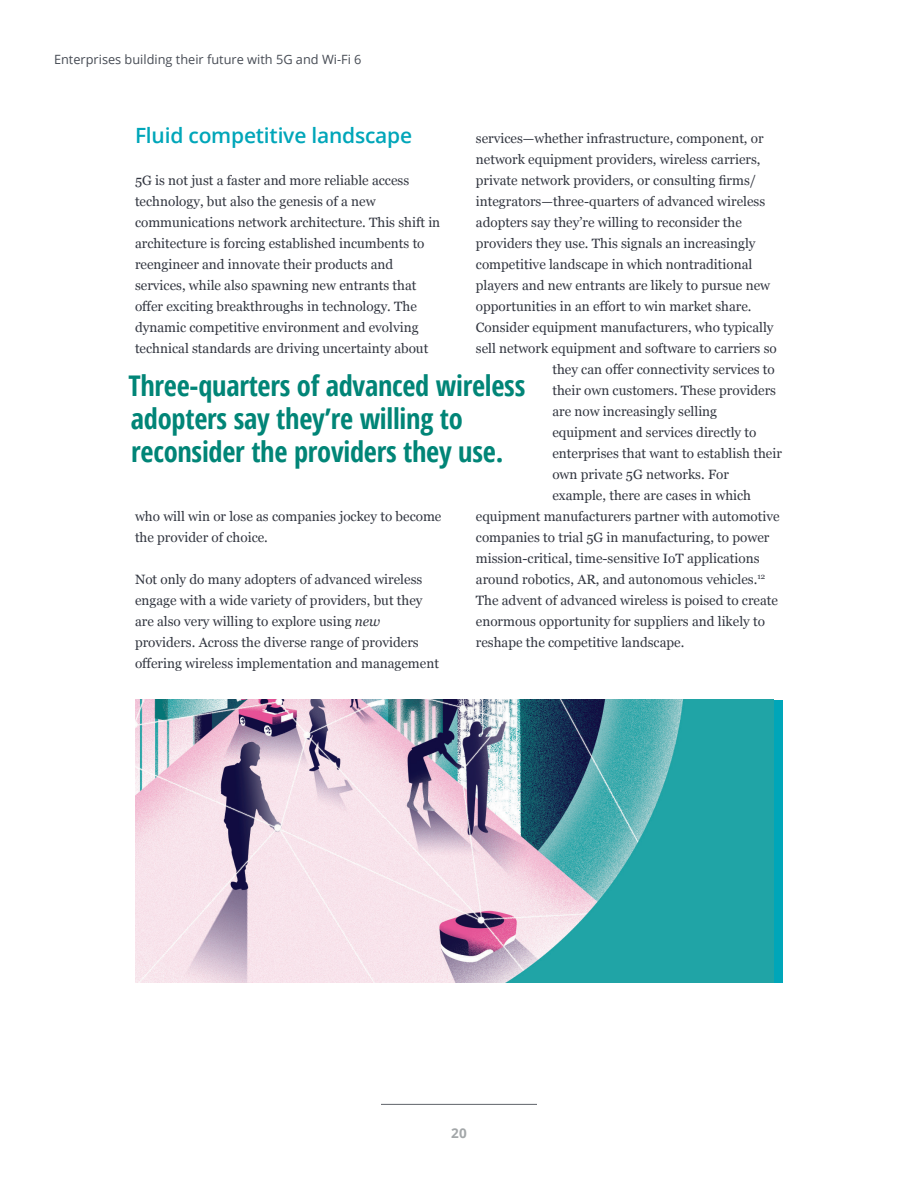
<style>
.page{position:relative;width:918px;height:1188px;background:#fff}
.page>*{position:absolute;margin:0;border:0;box-sizing:border-box;transform-origin:0 0}
.pullout-quote{font:700 28.5px/33px "Open Sans Condensed";letter-spacing:-.01em;color:#018577}
.heading2{font:600 21px "Open Sans";letter-spacing:-.01em;color:#00a6b9}
.body-copy{font:13.5px/21px "Georgia";color:#323640}
.t1{font:700 13.5px "Open Sans";color:#a3a7a9}
.t2{font:12.75px "Open Sans";color:#464b54}
.s1{font-style:italic}
</style>
<div class="page">
<hr style="left:381px;top:1104px;width:156px;height:1px;background:#5f6369">
<img style="left:135px;top:700px;width:639px;height:282px">
<p class="t2" style="left:54px;top:50px;width:309px">Enterprises building their future with 5G and Wi-Fi 6</p>
<p class="heading2" style="left:135px;top:120px;width:279px">Fluid competitive landscape</p>
<p class="body-copy" style="left:135px;top:169px;width:307px">5G is not just a faster and more reliable access technology, but also the genesis of a new communications network architecture. This shift in architecture is forcing established incumbents to reengineer and innovate their products and services, while also spawning new entrants that offer exciting breakthroughs in technology. The dynamic competitive environment and evolving technical standards are driving uncertainty about</p>
<p class="body-copy" style="left:476px;top:127px;width:289px">services—whether infrastructure, component, or</p>
<p class="body-copy" style="left:476px;top:148px;width:286px">network equipment providers, wireless carriers,</p>
<p class="body-copy" style="left:476px;top:169px;width:282px">private network providers, or consulting firms/</p>
<p class="body-copy" style="left:476px;top:190px;width:291px">integrators—three-quarters of advanced wireless</p>
<p class="body-copy" style="left:476px;top:211px;width:268px">adopters say they’re willing to reconsider the</p>
<p class="body-copy" style="left:476px;top:232px;width:281px">providers they use. This signals an increasingly</p>
<p class="body-copy" style="left:476px;top:253px;width:278px">competitive landscape in which nontraditional</p>
<p class="body-copy" style="left:476px;top:274px;width:296px">players and new entrants are likely to pursue new</p>
<p class="body-copy" style="left:476px;top:295px;width:277px">opportunities in an effort to win market share.</p>
<p class="body-copy" style="left:476px;top:316px;width:299px">Consider equipment manufacturers, who typically</p>
<p class="body-copy" style="left:476px;top:337px;width:302px">sell network equipment and software to carriers so</p>
<p class="body-copy" style="left:552px;top:358px;width:224px">they can offer connectivity services to</p>
<p class="body-copy" style="left:552px;top:379px;width:225px">their own customers. These providers</p>
<p class="body-copy" style="left:552px;top:400px;width:166px">are now increasingly selling</p>
<p class="body-copy" style="left:552px;top:421px;width:206px">equipment and services directly to</p>
<p class="body-copy" style="left:552px;top:442px;width:231px">enterprises that want to establish their</p>
<p class="body-copy" style="left:552px;top:463px;width:178px">own private 5G networks. For</p>
<p class="body-copy" style="left:552px;top:484px;width:200px">example, there are cases in which</p>
<p class="body-copy" style="left:476px;top:505px;width:305px">equipment manufacturers partner with automotive</p>
<p class="body-copy" style="left:476px;top:526px;width:295px">companies to trial 5G in manufacturing, to power</p>
<p class="body-copy" style="left:476px;top:547px;width:285px">mission-critical, time-sensitive IoT applications</p>
<p class="body-copy" style="left:476px;top:568px;width:291px">around robotics, AR, and autonomous vehicles.<sup>12</sup></p>
<p class="body-copy" style="left:476px;top:589px;width:304px">The advent of advanced wireless is poised to create</p>
<p class="body-copy" style="left:476px;top:610px;width:291px">enormous opportunity for suppliers and likely to</p>
<p class="body-copy" style="left:476px;top:631px;width:210px">reshape the competitive landscape.</p>
<p class="pullout-quote" style="left:128px;top:369px;width:398px">Three-quarters of advanced wireless adopters say they’re willing to reconsider the providers they use.</p>
<p class="body-copy" style="left:135px;top:505px;width:308px">who will win or lose as companies jockey to become the provider of choice.</p>
<p class="body-copy" style="left:135px;top:568px;width:306px">Not only do many adopters of advanced wireless engage with a wide variety of providers, but they are also very willing to explore using <span class="s1">new </span>providers. Across the diverse range of providers offering wireless implementation and management</p>
<p class="t1" style="left:451px;top:1123px;width:17px">20</p>
</div>
